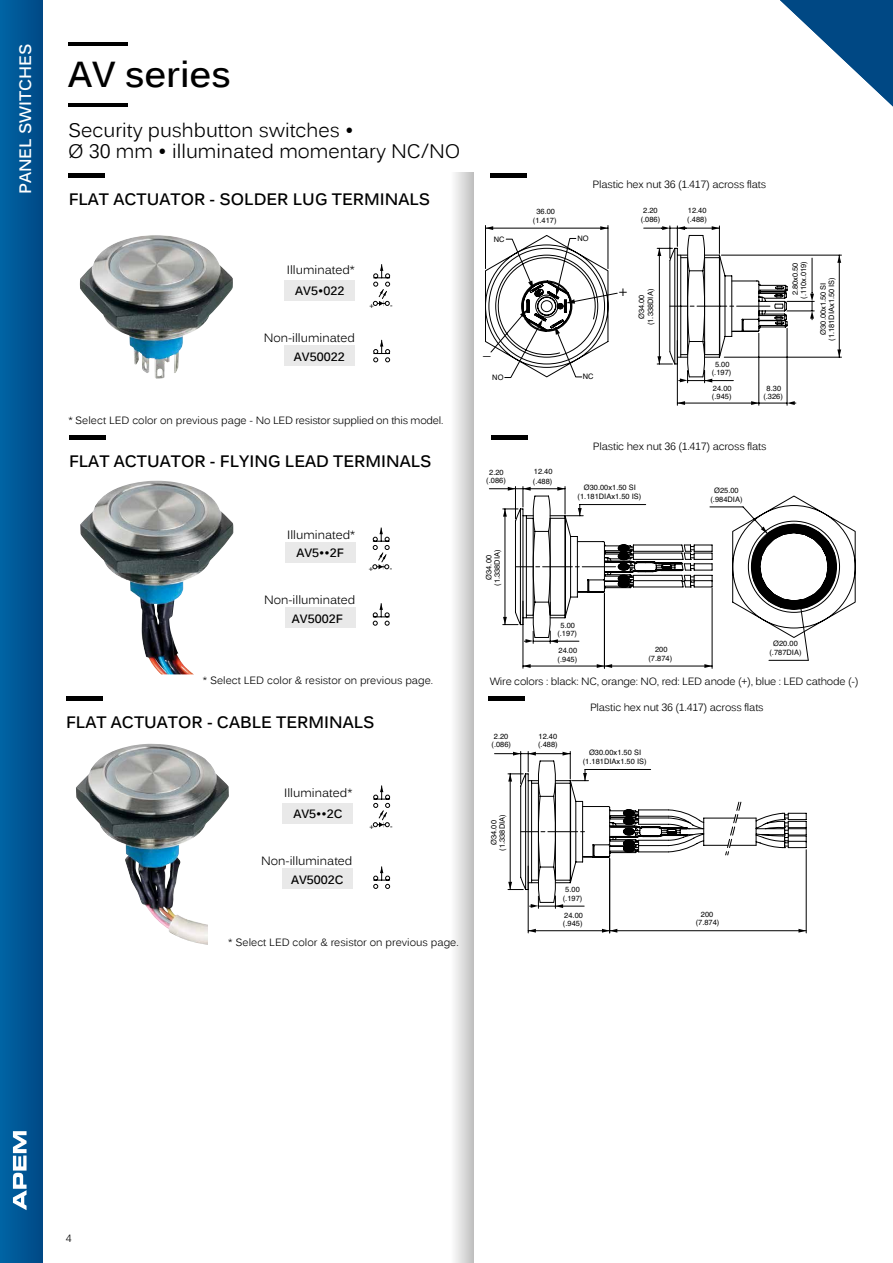
<style>
.page{position:relative;width:893px;height:1263px;background:#fff}
.page>*{position:absolute;margin:0;border:0;box-sizing:border-box;transform-origin:0 0}
.t1{font:700 36px "Kalinga";color:#000}
.t2{font:19.5px/21px "Kalinga";color:#000}
.t3{font:700 16.5px "Kalinga";color:#000}
.t4{font:700 16.5px "Kalinga";color:#fff}
.t5{font:300 15px "Helvetica";color:#000}
.t6{font:12px "Kalinga";color:#000}
.t7{font:700 12px "Kalinga";color:#000}
.t8{font:10.5px "Kalinga";letter-spacing:-.02em;color:#000}
.t9{font:10.5px "Kalinga";color:#000}
.t10{font:7.5px/8.9px "Helvetica";color:#000;text-align:center}
</style>
<div class="page">
<img style="left:76px;top:744px;width:153px;height:201px">
<hr style="left:68px;top:103px;width:59px;height:3px;background:#000">
<hr style="left:68px;top:43px;width:59px;height:3px;background:#000">
<div style="left:450px;top:172px;width:24px;height:1091px;background:linear-gradient(to right,#fff,#c2c2c1)"></div>
<img style="left:80px;top:235px;width:153px;height:144px">
<hr style="left:69px;top:174px;width:36px;height:4px;background:#000">
<hr style="left:491px;top:174px;width:36px;height:4px;background:#000">
<svg style="left:676px;top:254px;width:166px;height:152px"></svg>
<svg style="left:485px;top:225px;width:285px;height:158px"></svg>
<div style="left:285px;top:281px;width:70px;height:20px;background:#e9e9e9"></div>
<div style="left:285px;top:346px;width:70px;height:20px;background:#e9e9e9"></div>
<img style="left:80px;top:481px;width:153px;height:193px">
<div style="left:69px;top:435px;width:36px;height:5px;background:#000"></div>
<div style="left:491px;top:435px;width:36px;height:5px;background:#000"></div>
<svg style="left:489px;top:486px;width:367px;height:183px"></svg>
<hr style="left:533px;top:641px;width:46px;height:1px;background:#000">
<div style="left:285px;top:543px;width:70px;height:20px;background:#e9e9e9"></div>
<div style="left:285px;top:608px;width:70px;height:20px;background:#e9e9e9"></div>
<div style="left:66px;top:696px;width:36px;height:5px;background:#000"></div>
<div style="left:488px;top:696px;width:36px;height:5px;background:#000"></div>
<svg style="left:494px;top:751px;width:313px;height:182px"></svg>
<div style="left:282px;top:804px;width:70px;height:20px;background:#e9e9e9"></div>
<div style="left:282px;top:869px;width:70px;height:20px;background:#e9e9e9"></div>
<svg style="left:373px;top:264px;width:17px;height:42px"></svg>
<svg style="left:373px;top:340px;width:17px;height:22px"></svg>
<svg style="left:372px;top:528px;width:18px;height:41px"></svg>
<svg style="left:373px;top:603px;width:17px;height:23px"></svg>
<svg style="left:373px;top:786px;width:17px;height:41px"></svg>
<svg style="left:373px;top:867px;width:17px;height:22px"></svg>
<div style="left:208px;top:919px;width:24px;height:35px;background:#fff"></div>
<svg style="left:780px;top:0;width:113px;height:106px"></svg>
<div style="left:0;top:0;width:42px;height:1263px;background:linear-gradient(to right,#0064a5,#004986)"></div>
<svg style="left:13px;top:1131px;width:14px;height:79px"></svg>
<h3 class="t4" style="left:15px;top:194px;width:152px;rotate:-90deg">PANEL SWITCHES</h3>
<h1 class="t1" style="left:68px;top:51px;width:164px">AV series</h1>
<h2 class="t2" style="left:68px;top:122px;width:394px">Security pushbutton switches •<br>Ø 30 mm • illuminated momentary NC/NO</h2>
<h3 class="t3" style="left:69px;top:188px;width:363px">FLAT ACTUATOR - SOLDER LUG TERMINALS</h3>
<h3 class="t6" style="left:287px;top:262px;width:70px">Illuminated*</h3>
<h3 class="t7" style="left:295px;top:283px;width:51px">AV5•022</h3>
<h3 class="t6" style="left:264px;top:330px;width:93px">Non-illuminated</h3>
<h3 class="t7" style="left:294px;top:348px;width:52px">AV50022</h3>
<p class="t10" style="left:369px;top:301px;width:6px">+</p>
<p class="t10" style="left:390px;top:301px;width:4px">-</p>
<h3 class="t8" style="left:68px;top:413px;width:377px">* Select LED color on previous page - No LED resistor supplied on this model.</h3>
<h3 class="t3" style="left:69px;top:450px;width:364px">FLAT ACTUATOR - FLYING LEAD TERMINALS</h3>
<h3 class="t6" style="left:287px;top:527px;width:70px">Illuminated*</h3>
<h3 class="t7" style="left:296px;top:545px;width:49px">AV5••2F</h3>
<h3 class="t6" style="left:264px;top:592px;width:93px">Non-illuminated</h3>
<h3 class="t7" style="left:292px;top:610px;width:53px">AV5002F</h3>
<p class="t10" style="left:369px;top:564px;width:6px">+</p>
<p class="t10" style="left:390px;top:564px;width:4px">-</p>
<h3 class="t9" style="left:203px;top:674px;width:232px">* Select LED color &amp; resistor on previous page.</h3>
<h3 class="t3" style="left:66px;top:711px;width:310px">FLAT ACTUATOR - CABLE TERMINALS</h3>
<h3 class="t6" style="left:284px;top:785px;width:70px">Illuminated*</h3>
<h3 class="t7" style="left:293px;top:806px;width:51px">AV5••2C</h3>
<h3 class="t6" style="left:261px;top:853px;width:93px">Non-illuminated</h3>
<h3 class="t7" style="left:291px;top:871px;width:54px">AV5002C</h3>
<p class="t10" style="left:369px;top:822px;width:6px">+</p>
<p class="t10" style="left:390px;top:822px;width:4px">-</p>
<h3 class="t9" style="left:228px;top:936px;width:232px">* Select LED color &amp; resistor on previous page.</h3>
<p class="t10" style="left:533px;top:207px;width:25px">36.00 (1.417)</p>
<h3 class="t8" style="left:593px;top:178px;width:175px">Plastic hex nut 36 (1.417) across flats</h3>
<p class="t10" style="left:643px;top:206px;width:16px">2.20</p>
<p class="t10" style="left:688px;top:206px;width:20px">12.40</p>
<p class="t10" style="left:641px;top:216px;width:21px">(.086)</p>
<p class="t10" style="left:687px;top:216px;width:21px">(.488)</p>
<p class="t10" style="left:494px;top:235px;width:12px">NC</p>
<p class="t10" style="left:577px;top:234px;width:13px">NO</p>
<h3 class="t5" style="left:483px;top:337px;width:9px">_</h3>
<p class="t10" style="left:492px;top:373px;width:13px">NO</p>
<p class="t10" style="left:583px;top:372px;width:12px">NC</p>
<h3 class="t5" style="left:618px;top:279px;width:11px">+</h3>
<p class="t10" style="left:637px;top:325px;width:38px;rotate:-90deg">Ø34.00 (1.338DIA)</p>
<p class="t10" style="left:715px;top:360px;width:16px">5.00</p>
<p class="t10" style="left:712px;top:368px;width:21px">(.197)</p>
<p class="t10" style="left:713px;top:384px;width:20px">24.00</p>
<p class="t10" style="left:712px;top:392px;width:21px">(.945)</p>
<p class="t10" style="left:799px;top:299px;width:39px;rotate:-90deg">(.110x.019)</p>
<p class="t10" style="left:791px;top:295px;width:34px;rotate:-90deg">2.80x0.50</p>
<p class="t10" style="left:827px;top:341px;width:65px;rotate:-90deg">(1.181DIAx1.50 IS)</p>
<p class="t10" style="left:819px;top:335px;width:54px;rotate:-90deg">Ø30.00x1.50 SI</p>
<p class="t10" style="left:767px;top:384px;width:16px">8.30</p>
<p class="t10" style="left:763px;top:392px;width:21px">(.326)</p>
<p class="t10" style="left:489px;top:468px;width:16px">2.20</p>
<p class="t10" style="left:534px;top:468px;width:20px">12.40</p>
<p class="t10" style="left:486px;top:477px;width:21px">(.086)</p>
<p class="t10" style="left:533px;top:477px;width:21px">(.488)</p>
<h3 class="t8" style="left:593px;top:440px;width:175px">Plastic hex nut 36 (1.417) across flats</h3>
<p class="t10" style="left:584px;top:483px;width:54px">Ø30.00x1.50 SI</p>
<p class="t10" style="left:578px;top:492px;width:65px">(1.181DIAx1.50 IS)</p>
<p class="t10" style="left:710px;top:486px;width:34px">Ø25.00 (.984DIA)</p>
<p class="t10" style="left:485px;top:586px;width:38px;line-height:8.4px;rotate:-90deg">Ø34.00 (1.338DIA)</p>
<p class="t10" style="left:560px;top:621px;width:16px">5.00</p>
<p class="t10" style="left:557px;top:629px;width:21px">(.197)</p>
<p class="t10" style="left:558px;top:646px;width:20px">24.00</p>
<p class="t10" style="left:558px;top:655px;width:21px">(.945)</p>
<p class="t10" style="left:655px;top:645px;width:14px">200</p>
<p class="t10" style="left:648px;top:654px;width:25px">(7.874)</p>
<p class="t10" style="left:773px;top:639px;width:26px">Ø20.00</p>
<p class="t10" style="left:769px;top:648px;width:34px">(.787DIA)</p>
<h3 class="t8" style="left:490px;top:674px;width:370px">Wire colors : black: NC, orange: NO, red: LED anode (+), blue : LED cathode (-)</h3>
<p class="t10" style="left:494px;top:732px;width:16px">2.20</p>
<p class="t10" style="left:538px;top:732px;width:20px">12.40</p>
<p class="t10" style="left:492px;top:741px;width:21px">(.086)</p>
<p class="t10" style="left:538px;top:741px;width:21px">(.488)</p>
<h3 class="t8" style="left:590px;top:701px;width:175px">Plastic hex nut 36 (1.417) across flats</h3>
<p class="t10" style="left:589px;top:748px;width:54px">Ø30.00x1.50 SI</p>
<p class="t10" style="left:583px;top:757px;width:65px">(1.181DIAx1.50 IS)</p>
<p class="t10" style="left:490px;top:851px;width:38px;line-height:8.1px;rotate:-90deg">Ø34.00 (1.338DIA)</p>
<p class="t10" style="left:565px;top:885px;width:16px">5.00</p>
<p class="t10" style="left:563px;top:894px;width:21px">(.197)</p>
<p class="t10" style="left:564px;top:911px;width:20px">24.00</p>
<p class="t10" style="left:563px;top:919px;width:21px">(.945)</p>
<p class="t10" style="left:701px;top:910px;width:14px">200</p>
<p class="t10" style="left:696px;top:919px;width:25px">(7.874)</p>
<h3 class="t8" style="left:66px;top:1231px;width:7px">4</h3>
</div>
